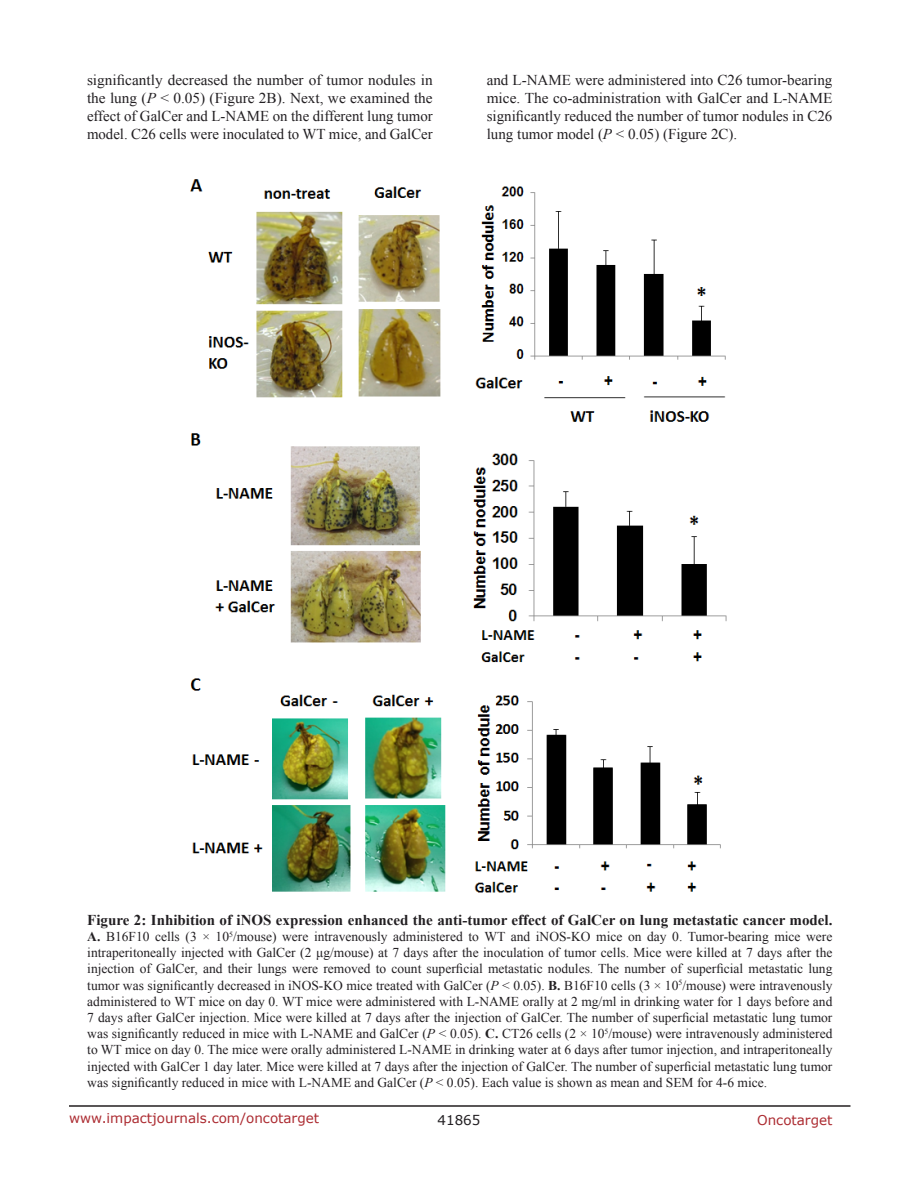
<style>
.page{position:relative;width:918px;height:1188px;background:#fff}
.page>*{position:absolute;margin:0;border:0;box-sizing:border-box;transform-origin:0 0}
.BodyText{font:15px/18px "Times New Roman";color:#221f22;text-align:justify}
.FigureText{font:700 15px "Times New Roman";color:#221f22}
.FigureText-2{font:13.5px/16.2px "Times New Roman";color:#221f22;text-align:justify}
.t1{font:13.5px "Verdana";color:#ac2b31}
.t2{font:13.5px "Verdana";color:#221f22}
.s1{font-style:italic}
.s2{font-weight:700}
</style>
<div class="page">
<hr style="left:69px;top:1105px;width:781px;height:2px;background:#231f20">
<img style="left:190px;top:179px;width:537px;height:714px">
<p class="BodyText" style="left:87px;top:71px;width:347px">significantly decreased the number of tumor nodules in the lung (<span class="s1">P</span> &lt; 0.05) (Figure 2B). Next, we examined the effect of GalCer and L-NAME on the different lung tumor model. C26 cells were inoculated to WT mice, and GalCer</p>
<p class="BodyText" style="left:487px;top:71px;width:347px">and L-NAME were administered into C26 tumor-bearing mice. The co-administration with GalCer and L-NAME significantly reduced the number of tumor nodules in C26 lung tumor model (<span class="s1">P</span> &lt; 0.05) (Figure 2C).</p>
<p class="FigureText" style="left:87px;top:909px;width:747px">Figure 2: Inhibition of iNOS expression enhanced the anti-tumor effect of GalCer on lung metastatic cancer model.</p>
<p class="FigureText-2" style="left:87px;top:928px;width:747px"><span class="s2">A.</span> B16F10 cells (3 × 10<sup>5</sup>/mouse) were intravenously administered to WT and iNOS-KO mice on day 0. Tumor-bearing mice were intraperitoneally injected with GalCer (2 μg/mouse) at 7 days after the inoculation of tumor cells. Mice were killed at 7 days after the injection of GalCer, and their lungs were removed to count superficial metastatic nodules. The number of superficial metastatic lung tumor was significantly decreased in iNOS-KO mice treated with GalCer (<span class="s1">P</span> &lt; 0.05). <span class="s2">B.</span> B16F10 cells (3 × 10<sup>5</sup>/mouse) were intravenously administered to WT mice on day 0. WT mice were administered with L-NAME orally at 2 mg/ml in drinking water for 1 days before and 7 days after GalCer injection. Mice were killed at 7 days after the injection of GalCer. The number of superficial metastatic lung tumor was significantly reduced in mice with L-NAME and GalCer (<span class="s1">P</span> &lt; 0.05). <span class="s2">C.</span> CT26 cells (2 × 10<sup>5</sup>/mouse) were intravenously administered to WT mice on day 0. The mice were orally administered L-NAME in drinking water at 6 days after tumor injection, and intraperitoneally injected with GalCer 1 day later. Mice were killed at 7 days after the injection of GalCer. The number of superficial metastatic lung tumor was significantly reduced in mice with L-NAME and GalCer (<span class="s1">P</span> &lt; 0.05). Each value is shown as mean and SEM for 4-6 mice.</p>
<p class="t1" style="left:69px;top:1109px;width:252px">www.impactjournals.com/oncotarget</p>
<p class="t2" style="left:438px;top:1111px;width:44px">41865</p>
<p class="t1" style="left:757px;top:1111px;width:77px">Oncotarget</p>
</div>
